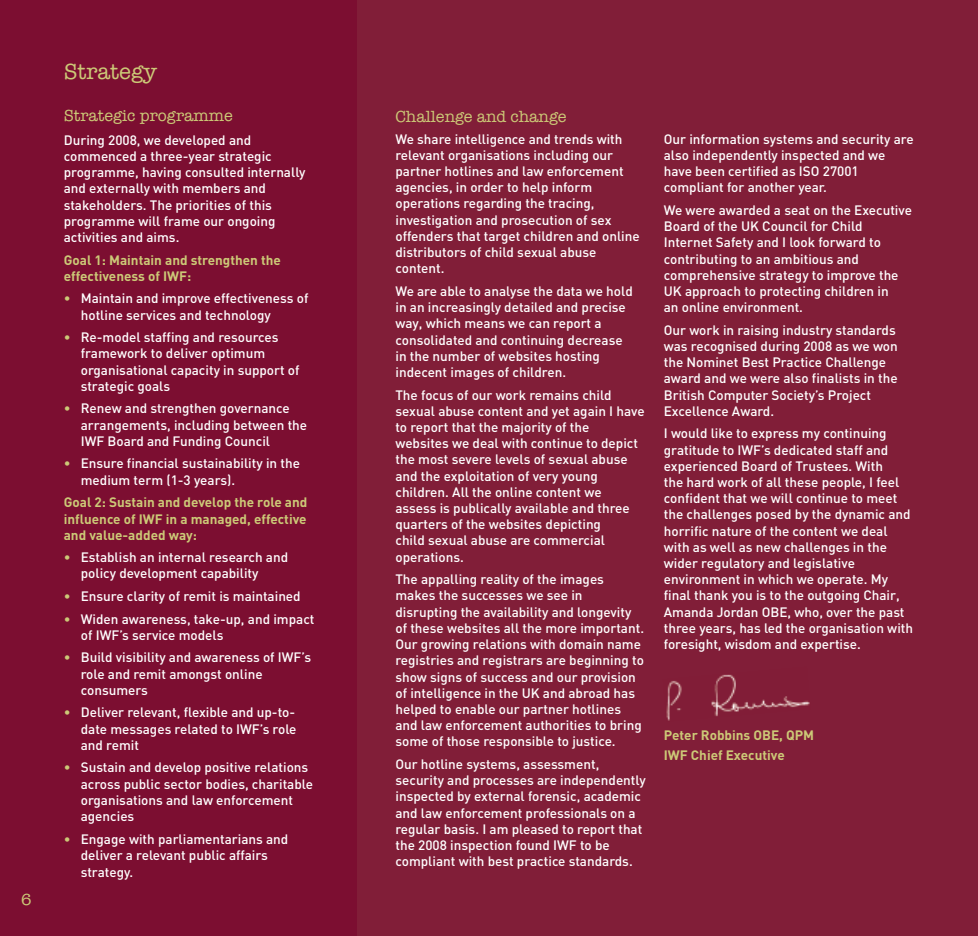
<style>
.page{position:relative;width:978px;height:936px;background:#fff}
.page>*{position:absolute;margin:0;border:0;box-sizing:border-box;transform-origin:0 0}
.t1{font:22.5px "American Typewriter";color:#ccc977}
.t2{font:16.5px "American Typewriter";color:#ccc977}
.t3{font:500 13.5px/16.2px "DIN";color:#fff}
.t4{font:700 13.5px/16.2px "DIN";color:#ccc977}
.s1{color:#ccc977}
</style>
<div class="page">
<div style="left:0;top:0;width:978px;height:935px;background:#811e38"></div>
<div style="left:0;top:0;width:357px;height:935px;background:#7c0e31"></div>
<img style="left:666px;top:674px;width:144px;height:47px">
<p class="t2" style="left:21px;top:889px;width:12px">6</p>
<h1 class="t1" style="left:64px;top:59px;width:95px">Strategy</h1>
<p class="t2" style="left:64px;top:106px;width:171px">Strategic programme</p>
<p class="t3" style="left:64px;top:132px;width:243px">During 2008, we developed and commenced a three-year strategic programme, having consulted internally and externally with members and stakeholders. The priorities of this programme will frame our ongoing activities and aims.</p>
<p class="t4" style="left:64px;top:252px;width:219px">Goal 1: Maintain and strengthen the effectiveness of IWF:</p>
<p class="t3" style="left:81px;top:290px;width:229px;text-indent:-17px"><span class="s1">•</span> Maintain and improve effectiveness of hotline services and technology</p>
<p class="t3" style="left:81px;top:329px;width:220px;text-indent:-17px"><span class="s1">•</span> Re-model staffing and resources framework to deliver optimum organisational capacity in support of strategic goals</p>
<p class="t3" style="left:81px;top:400px;width:228px;text-indent:-17px"><span class="s1">•</span> Renew and strengthen governance arrangements, including between the<br>IWF Board and Funding Council</p>
<p class="t3" style="left:81px;top:455px;width:221px;text-indent:-17px"><span class="s1">•</span> Ensure financial sustainability in the medium term (1-3 years).</p>
<p class="t4" style="left:64px;top:494px;width:245px;text-align:justify">Goal 2: Sustain and develop the role and influence of IWF in a managed, effective and value-added way:</p>
<p class="t3" style="left:81px;top:549px;width:209px;text-indent:-17px"><span class="s1">•</span> Establish an internal research and policy development capability</p>
<p class="t3" style="left:64px;top:588px;width:238px"><span class="s1">•</span> Ensure clarity of remit is maintained</p>
<p class="t3" style="left:81px;top:610px;width:235px;text-indent:-17px"><span class="s1">•</span> Widen awareness, take-up, and impact of IWF’s service models</p>
<p class="t3" style="left:81px;top:649px;width:232px;text-indent:-17px"><span class="s1">•</span> Build visibility and awareness of IWF’s role and remit amongst online consumers</p>
<p class="t3" style="left:81px;top:704px;width:217px;text-align:justify;text-indent:-17px"><span class="s1">•</span> Deliver relevant, flexible and up-to&shy;date messages related to IWF’s role and remit</p>
<p class="t3" style="left:81px;top:759px;width:234px;text-indent:-17px"><span class="s1">•</span> Sustain and develop positive relations across public sector bodies, charitable organisations and law enforcement agencies</p>
<p class="t3" style="left:81px;top:830px;width:209px;line-height:16.6px;text-indent:-17px"><span class="s1">•</span> Engage with parliamentarians and deliver a relevant public affairs strategy.</p>
<p class="t2" style="left:395px;top:107px;width:173px">Challenge and change</p>
<p class="t3" style="left:395px;top:131px;width:246px">We share intelligence and trends with relevant organisations including our partner hotlines and law enforcement agencies, in order to help inform operations regarding the tracing, investigation and prosecution of sex offenders that target children and online distributors of child sexual abuse content.</p>
<p class="t3" style="left:395px;top:283px;width:239px">We are able to analyse the data we hold in an increasingly detailed and precise way, which means we can report a consolidated and continuing decrease in the number of websites hosting indecent images of children.</p>
<p class="t3" style="left:395px;top:387px;width:251px">The focus of our work remains child sexual abuse content and yet again I have to report that the majority of the websites we deal with continue to depict the most severe levels of sexual abuse and the exploitation of very young children. All the online content we assess is publically available and three quarters of the websites depicting<br>child sexual abuse are commercial operations.</p>
<p class="t3" style="left:395px;top:571px;width:250px">The appalling reality of the images makes the successes we see in disrupting the availability and longevity of these websites all the more important.<br>Our growing relations with domain name registries and registrars are beginning to show signs of success and our provision of intelligence in the UK and abroad has helped to enable our partner hotlines and law enforcement authorities to bring some of those responsible to justice.</p>
<p class="t3" style="left:395px;top:756px;width:252px">Our hotline systems, assessment, security and processes are independently inspected by external forensic, academic and law enforcement professionals on a regular basis. I am pleased to report that the 2008 inspection found IWF to be compliant with best practice standards.</p>
<p class="t3" style="left:664px;top:131px;width:251px">Our information systems and security are also independently inspected and we have been certified as ISO 27001 compliant for another year.</p>
<p class="t3" style="left:664px;top:202px;width:250px">We were awarded a seat on the Executive Board of the UK Council for Child Internet Safety and I look forward to contributing to an ambitious and comprehensive strategy to improve the UK approach to protecting children in<br>an online environment.</p>
<p class="t3" style="left:664px;top:322px;width:236px">Our work in raising industry standards was recognised during 2008 as we won the Nominet Best Practice Challenge award and we were also finalists in the British Computer Society’s Project Excellence Award.</p>
<p class="t3" style="left:664px;top:425px;width:251px">I would like to express my continuing gratitude to IWF’s dedicated staff and experienced Board of Trustees. With<br>the hard work of all these people, I feel confident that we will continue to meet the challenges posed by the dynamic and horrific nature of the content we deal with as well as new challenges in the wider regulatory and legislative environment in which we operate. My final thank you is to the outgoing Chair, Amanda Jordan OBE, who, over the past three years, has led the organisation with foresight, wisdom and expertise.</p>
<p class="t4" style="left:664px;top:724px;width:152px;line-height:20.4px">Peter Robbins OBE, QPM<br>IWF Chief Executive</p>
</div>
